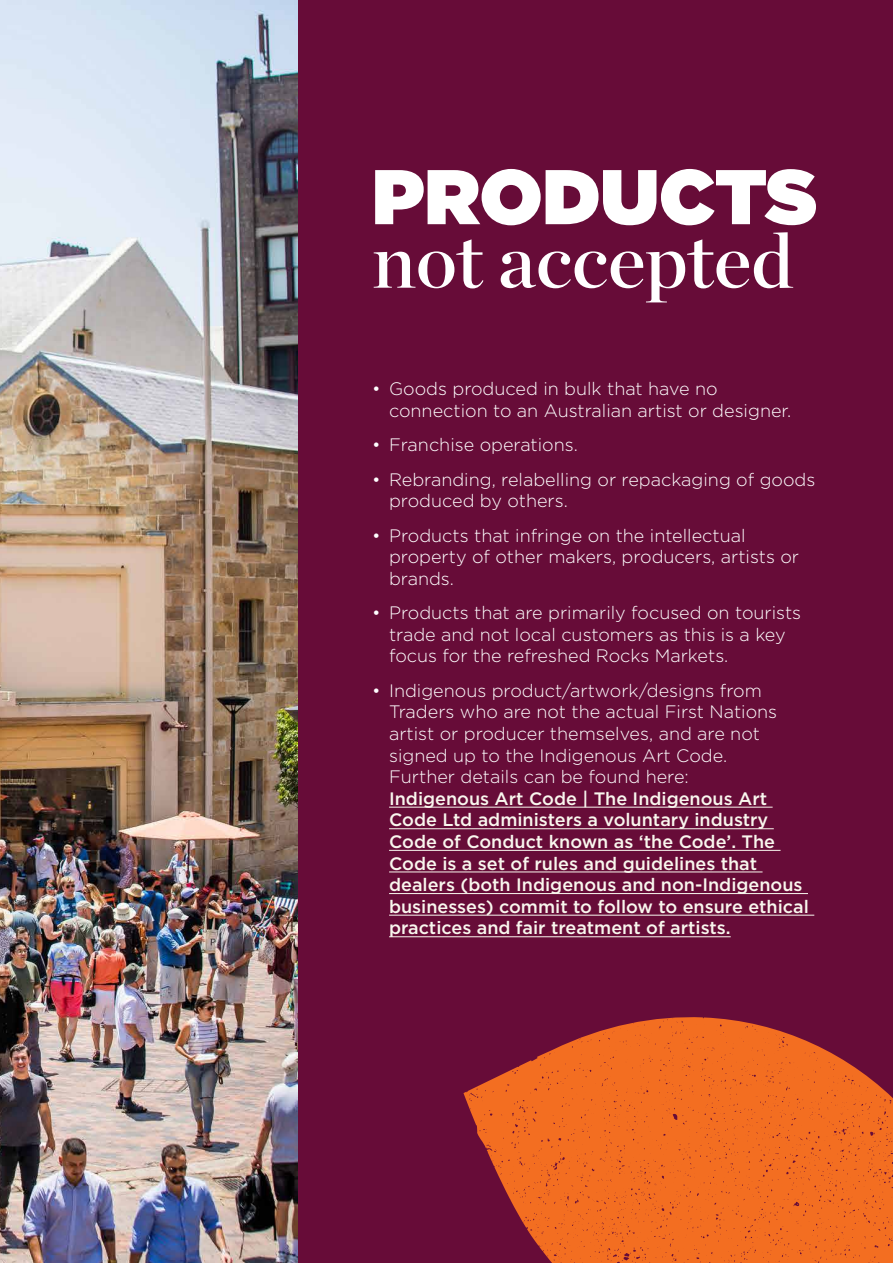
<style>
.page{position:relative;width:893px;height:1263px;background:#fff}
.page>*{position:absolute;margin:0;border:0;box-sizing:border-box;transform-origin:0 0}
.t1{font:77.25px "Chronicle Display Semi";color:#fff}
.t2{font:900 77.25px "Gotham";color:#fff}
.t3{font:300 18px/21.6px "Gotham";color:#fff}
.t4{font:500 18px/21.6px "Gotham";color:#f9f7ee}
</style>
<div class="page">
<div style="left:298px;top:0;width:595px;height:1263px;background:#670c38"></div>
<hr style="left:389px;top:807px;width:384px;height:1px;background:#f9f7ee">
<hr style="left:389px;top:828px;width:385px;height:1px;background:#f9f7ee">
<hr style="left:389px;top:850px;width:391px;height:1px;background:#f9f7ee">
<hr style="left:389px;top:872px;width:373px;height:1px;background:#f9f7ee">
<hr style="left:389px;top:893px;width:419px;height:1px;background:#f9f7ee">
<hr style="left:389px;top:915px;width:425px;height:1px;background:#f9f7ee">
<hr style="left:389px;top:936px;width:342px;height:1px;background:#f9f7ee">
<img style="left:0;top:0;width:298px;height:1263px">
<svg style="left:463px;top:1017px;width:430px;height:246px;fill:#f36e21"></svg>
<h1 class="t2" style="left:372px;top:141px;width:446px">PRODUCTS</h1>
<h1 class="t1" style="left:372px;top:200px;width:423px">not accepted</h1>
<p class="t3" style="left:389px;top:378px;width:404px;text-indent:-17px">• Goods produced in bulk that have no connection to an Australian artist or designer.</p>
<p class="t3" style="left:372px;top:434px;width:207px">• Franchise operations.</p>
<p class="t3" style="left:389px;top:468px;width:428px;text-indent:-17px">• Rebranding, relabelling or repackaging of goods produced by others.</p>
<p class="t3" style="left:389px;top:524px;width:411px;text-indent:-17px">• Products that infringe on the intellectual property of other makers, producers, artists or brands.</p>
<p class="t3" style="left:389px;top:601px;width:414px;text-indent:-17px">• Products that are primarily focused on tourists trade and not local customers as this is a key focus for the refreshed Rocks Markets.</p>
<p class="t3" style="left:389px;top:679px;width:390px;text-indent:-17px">• Indigenous product/artwork/designs from Traders who are not the actual First Nations artist or producer themselves, and are not signed up to the Indigenous Art Code.<br>Further details can be found here:</p>
<p class="t4" style="left:389px;top:787px;width:421px">Indigenous Art Code | The Indigenous Art Code Ltd administers a voluntary industry Code of Conduct known as ‘the Code’. The Code is a set of rules and guidelines that dealers (both Indigenous and non-Indigenous businesses) commit to follow to ensure ethical practices and fair treatment of artists.</p>
</div>
